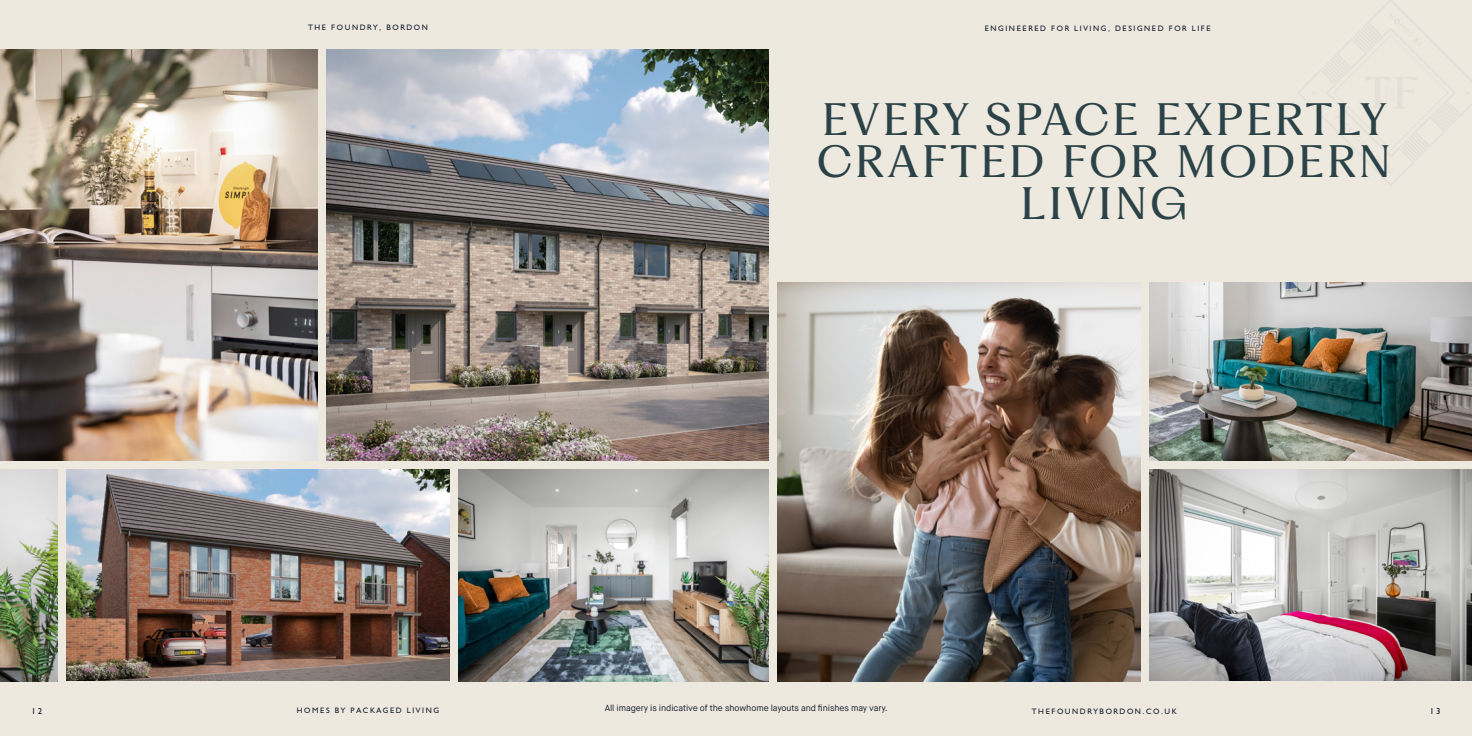
<style>
.page{position:relative;width:1472px;height:736px;background:#fff}
.page>*{position:absolute;margin:0;border:0;box-sizing:border-box;transform-origin:0 0}
.t1{font:42px/42px "PP Fragment Text";letter-spacing:.085em;color:#2b4247;text-align:center}
.t2{font:8.75px "Maison Neue";letter-spacing:-.01em;color:#161d2d}
.t3{font:8.75px "Humanist 521 BT";color:#161d2d}
.t4{font:7.88px "Humanist 521 BT";letter-spacing:.2em;color:#161d2d}
</style>
<div class="page">
<div style="left:0;top:0;width:736px;height:736px;background:#ede9df"></div>
<div style="left:736px;top:0;width:736px;height:736px;background:#ede9df"></div>
<img style="left:1149px;top:282px;width:323px;height:179px">
<img style="left:0;top:49px;width:318px;height:412px">
<img style="left:458px;top:469px;width:310px;height:212px">
<img style="left:0;top:469px;width:58px;height:212px">
<img style="left:1149px;top:469px;width:323px;height:211px">
<img style="left:777px;top:282px;width:363px;height:399px">
<img style="left:66px;top:469px;width:384px;height:211px">
<img style="left:326px;top:49px;width:442px;height:412px">
<p class="t4" style="left:308px;top:23px;width:121px">THE FOUNDRY, BORDON</p>
<p class="t4" style="left:985px;top:23px;width:228px">ENGINEERED FOR LIVING, DESIGNED FOR LIFE</p>
<h1 class="t1" style="left:817px;top:102px;width:575px">EVERY SPACE EXPERTLY<br>CRAFTED FOR MODERN<br>LIVING</h1>
<p class="t2" style="left:605px;top:702px;width:284px">All imagery is indicative of the showhome layouts and finishes may vary.</p>
<p class="t3" style="left:32px;top:705px;width:12px">12</p>
<p class="t4" style="left:297px;top:706px;width:144px">HOMES BY PACKAGED LIVING</p>
<p class="t3" style="left:1430px;top:705px;width:12px">13</p>
<p class="t4" style="left:1032px;top:706px;width:146px">THEFOUNDRYBORDON.CO.UK</p>
</div>
